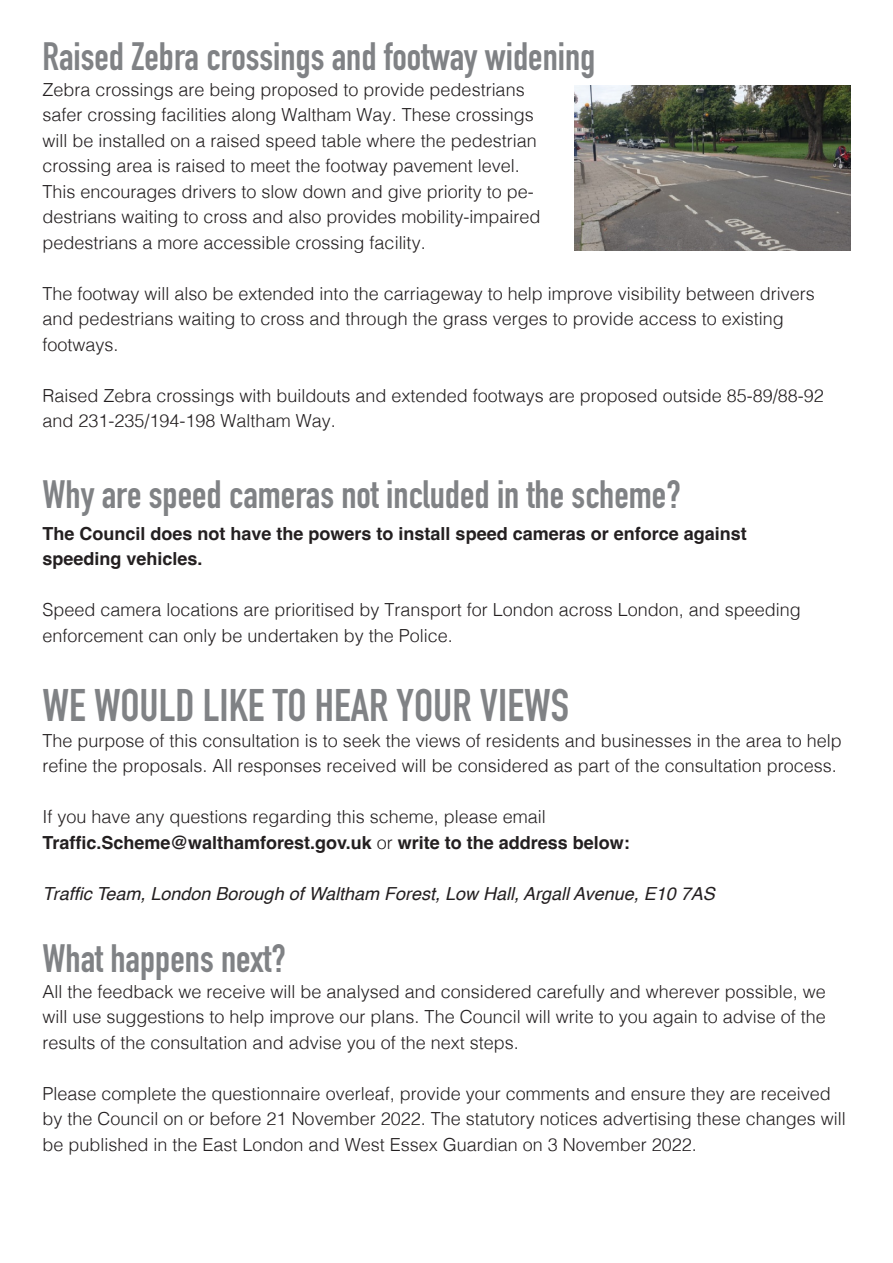
<style>
.page{position:relative;width:893px;height:1263px;background:#fff}
.page>*{position:absolute;margin:0;border:0;box-sizing:border-box;transform-origin:0 0}
.t1{font:700 45px "DIN Condensed";color:#808285}
.t2{font:700 39px "DIN Condensed";color:#808285}
.t3{font:300 18px/25.5px "Helvetica";color:#231f20}
.t4{font:700 18px/25.5px "Helvetica";color:#231f20}
.t5{font:italic 18px "Helvetica";color:#231f20}
.s1{font-weight:300}
</style>
<div class="page">
<img style="left:574px;top:85px;width:276px;height:165px">
<p class="t2" style="left:43px;top:30px;width:554px">Raised Zebra crossings and footway widening</p>
<p class="t3" style="left:43px;top:75px;width:500px">Zebra crossings are being proposed to provide pedestrians safer crossing facilities along Waltham Way. These crossings will be installed on a raised speed table where the pedestrian crossing area is raised to meet the footway pavement level.<br>This encourages drivers to slow down and give priority to pe&shy;destrians waiting to cross and also provides mobility-impaired pedestrians a more accessible crossing facility.</p>
<p class="t3" style="left:43px;top:279px;width:774px">The footway will also be extended into the carriageway to help improve visibility between drivers and pedestrians waiting to cross and through the grass verges to provide access to existing footways.</p>
<p class="t3" style="left:43px;top:381px;width:783px">Raised Zebra crossings with buildouts and extended footways are proposed outside 85-89/88-92 and 231-235/194-198 Waltham Way.</p>
<p class="t2" style="left:43px;top:468px;width:640px">Why are speed cameras not included in the scheme?</p>
<p class="t4" style="left:43px;top:523px;width:706px">The Council does not have the powers to install speed cameras or enforce against speeding vehicles.</p>
<p class="t3" style="left:43px;top:596px;width:760px">Speed camera locations are prioritised by Transport for London across London, and speeding enforcement can only be undertaken by the Police.</p>
<p class="t1" style="left:43px;top:675px;width:528px">WE WOULD LIKE TO HEAR YOUR VIEWS</p>
<p class="t3" style="left:43px;top:726px;width:801px">The purpose of this consultation is to seek the views of residents and businesses in the area to help refine the proposals. All responses received will be considered as part of the consultation process.</p>
<p class="t4" style="left:43px;top:806px;width:589px"><span class="s1">If you have any questions regarding this scheme, please email<br></span>Traffic.Scheme@walthamforest.gov.uk <span class="s1">or</span> write to the address below:</p>
<p class="t5" style="left:43px;top:879px;width:674px">Traffic Team, London Borough of Waltham Forest, Low Hall, Argall Avenue, E10 7AS</p>
<p class="t2" style="left:43px;top:932px;width:245px">What happens next?</p>
<p class="t3" style="left:43px;top:977px;width:785px;text-align:justify">All the feedback we receive will be analysed and considered carefully and wherever possible, we will use suggestions to help improve our plans. The Council will write to you again to advise of the results of the consultation and advise you of the next steps.</p>
<p class="t3" style="left:43px;top:1079px;width:805px">Please complete the questionnaire overleaf, provide your comments and ensure they are received by the Council on or before 21 November 2022. The statutory notices advertising these changes will be published in the East London and West Essex Guardian on 3 November 2022.</p>
</div>
